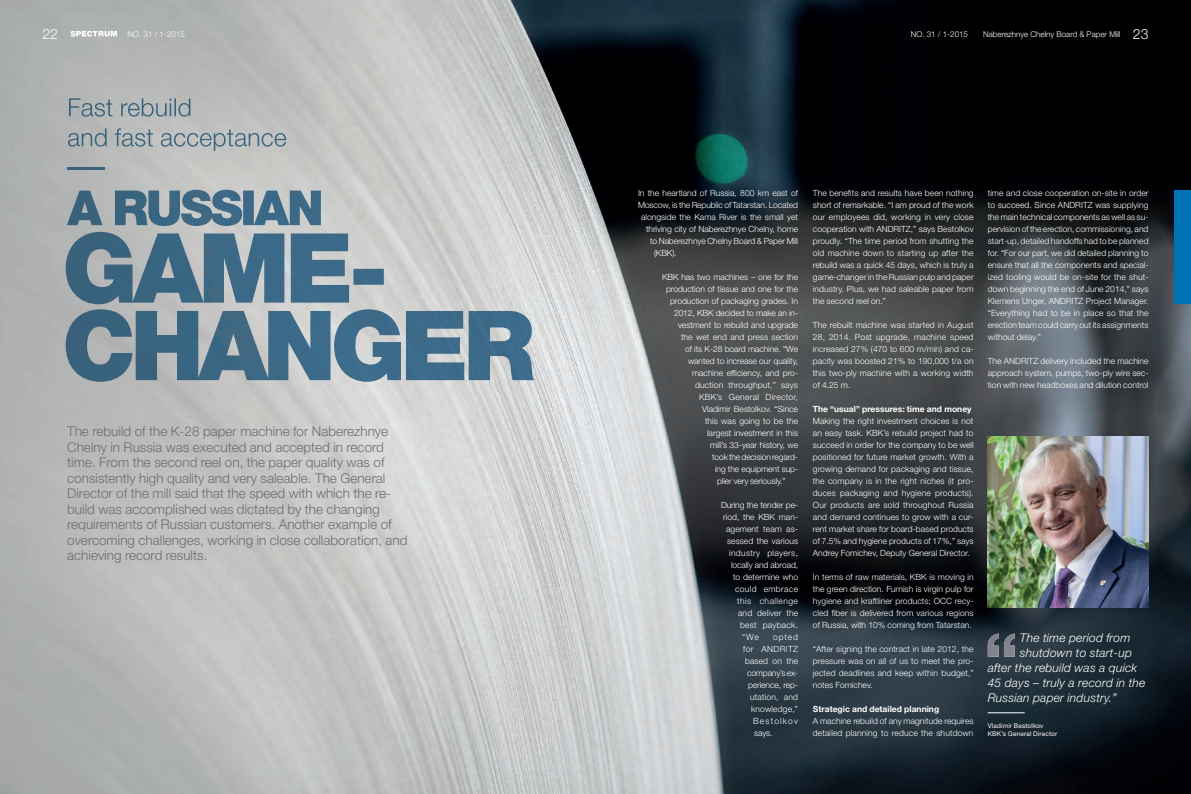
<style>
.page{position:relative;width:1191px;height:794px;background:#fff}
.page>*{position:absolute;margin:0;border:0;box-sizing:border-box;transform-origin:0 0}
.t1{font:300 14px "Helvetica Neue LT Std";color:#fff}
.t2{font:300 13.4px/15.5px "Helvetica Neue LT Std";letter-spacing:.005em;color:#6c6d70}
.t3{font:italic 300 12px "Helvetica Neue LT Std";letter-spacing:.02em;color:#fff}
.t4{font:300 8.5px/12px "Helvetica Neue LT Std";color:#fff;text-align:justify}
.t5{font:700 8.5px "Helvetica Neue LT Std";letter-spacing:.005em;color:#fff}
.t6{font:300 8.5px "Helvetica Neue LT Std";letter-spacing:.02em;color:#fff}
.t7{font:300 8.5px "Helvetica Neue LT Std";letter-spacing:.04em;color:#fff}
.t8{font:300 8.5px "Helvetica Neue LT Std";letter-spacing:.035em;color:#fff}
.t9{font:300 8.5px "Helvetica Neue LT Std";letter-spacing:.055em;color:#fff}
.t10{font:300 8.5px "Helvetica Neue LT Std";letter-spacing:.03em;color:#fff}
.t11{font:300 8.5px "Helvetica Neue LT Std";letter-spacing:.045em;color:#fff}
.t12{font:300 8.5px "Helvetica Neue LT Std";letter-spacing:.135em;color:#fff}
.t13{font:300 8px "Helvetica Neue LT Std";color:#fff}
.t14{font:6.5px/8px "Helvetica Neue LT Std";letter-spacing:.02em;color:#fff}
</style>
<div class="page">
<img style="left:0;top:0;width:1191px;height:794px">
<div style="left:1174px;top:190px;width:17px;height:114px;background:#0072b4"></div>
<img style="left:987px;top:436px;width:161px;height:172px">
<img style="left:987px;top:633px;width:27px;height:23px">
<svg style="left:71px;top:31px;width:46px;height:6px"></svg>
<img style="left:67px;top:167px;width:37px;height:2px">
<hr style="left:987px;top:712px;width:37px;height:1px;background:#fff">
<img style="left:69px;top:98px;width:121px;height:19px">
<img style="left:68px;top:128px;width:218px;height:23px">
<img style="left:62px;top:190px;width:262px;height:36px">
<img style="left:66px;top:232px;width:318px;height:72px">
<img style="left:66px;top:309px;width:468px;height:73px">
<h1 class="t1" style="left:43px;top:25px;width:17px">22</h1>
<p class="t13" style="left:128px;top:29px;width:59px">NO. 31 / 1-2015</p>
<p class="t13" style="left:910px;top:29px;width:59px">NO. 31 / 1-2015</p>
<h1 class="t1" style="left:1132px;top:25px;width:17px">23</h1>
<p class="t13" style="left:983px;top:29px;width:139px">Naberezhnye Chelny Board &amp; Paper Mill</p>
<p class="t2" style="left:67px;top:423px;width:342px">The rebuild of the K-28 paper machine for Naberezhnye Chelny in Russia was executed and accepted in record time. From the second reel on, the paper quality was of consistently high quality and very saleable. The General Director of the mill said that the speed with which the re&shy;build was accomplished was dictated by the changing requirements of Russian customers. Another example of overcoming challenges, working in close collaboration, and achieving record results.</p>
<p class="t4" style="left:638px;top:187px;width:161px">In the heartland of Russia, 800 km east of</p>
<p class="t4" style="left:638px;top:199px;width:162px">Moscow, is the Republic of Tatarstan. Located</p>
<p class="t4" style="left:641px;top:211px;width:158px">alongside the Kama River is the small yet</p>
<p class="t4" style="left:646px;top:223px;width:154px">thriving city of Naberezhnye Chelny, home</p>
<p class="t4" style="left:650px;top:235px;width:150px">to Naberezhnye Chelny Board &amp; Paper Mill</p>
<p class="t4" style="left:654px;top:247px;width:24px">(KBK).</p>
<p class="t4" style="left:662px;top:271px;width:138px">KBK has two machines – one for the</p>
<p class="t4" style="left:666px;top:283px;width:133px">production of tissue and one for the</p>
<p class="t4" style="left:670px;top:295px;width:129px">production of packaging grades. In</p>
<p class="t4" style="left:674px;top:307px;width:126px">2012, KBK decided to make an in-</p>
<p class="t4" style="left:678px;top:319px;width:121px">vestment to rebuild and upgrade</p>
<p class="t4" style="left:681px;top:331px;width:119px">the wet end and press section</p>
<p class="t4" style="left:685px;top:343px;width:115px">of its K-28 board machine. “We</p>
<p class="t4" style="left:688px;top:355px;width:112px">wanted to increase our quality,</p>
<p class="t4" style="left:692px;top:367px;width:108px">machine efficiency, and pro-</p>
<p class="t6" style="left:695px;top:380px;width:104px">duction throughput,” says</p>
<p class="t8" style="left:699px;top:392px;width:100px">KBK’s General Director,</p>
<p class="t4" style="left:702px;top:403px;width:97px">Vladimir Bestolkov. “Since</p>
<p class="t4" style="left:705px;top:415px;width:94px">this was going to be the</p>
<p class="t4" style="left:707px;top:427px;width:93px">largest investment in this</p>
<p class="t4" style="left:710px;top:439px;width:90px">mill’s 33-year history, we</p>
<p class="t4" style="left:712px;top:451px;width:87px">took the decision regard-</p>
<p class="t4" style="left:715px;top:463px;width:85px">ing the equipment sup-</p>
<p class="t4" style="left:717px;top:475px;width:70px">plier very seriously.”</p>
<p class="t4" style="left:721px;top:499px;width:79px">During the tender pe-</p>
<p class="t4" style="left:723px;top:511px;width:77px">riod, the KBK man-</p>
<p class="t4" style="left:726px;top:523px;width:74px">agement team as-</p>
<p class="t4" style="left:727px;top:535px;width:73px">sessed the various</p>
<p class="t7" style="left:729px;top:548px;width:70px">industry players,</p>
<p class="t4" style="left:731px;top:559px;width:69px">locally and abroad,</p>
<p class="t4" style="left:733px;top:571px;width:67px">to determine who</p>
<p class="t7" style="left:735px;top:584px;width:65px">could embrace</p>
<p class="t9" style="left:737px;top:596px;width:62px">this challenge</p>
<p class="t4" style="left:738px;top:607px;width:62px">and deliver the</p>
<p class="t10" style="left:740px;top:620px;width:60px">best payback.</p>
<p class="t4" style="left:742px;top:631px;width:18px">“We</p>
<p class="t4" style="left:773px;top:631px;width:27px">opted</p>
<p class="t11" style="left:743px;top:644px;width:56px">for ANDRITZ</p>
<p class="t4" style="left:745px;top:655px;width:54px">based on the</p>
<p class="t4" style="left:747px;top:667px;width:53px">company’s ex-</p>
<p class="t4" style="left:748px;top:679px;width:52px">perience, rep-</p>
<p class="t6" style="left:750px;top:692px;width:49px">utation, and</p>
<p class="t6" style="left:751px;top:704px;width:48px">knowledge,”</p>
<p class="t12" style="left:753px;top:716px;width:47px">Bestolkov</p>
<p class="t4" style="left:754px;top:727px;width:20px">says.</p>
<p class="t4" style="left:813px;top:187px;width:162px">The benefits and results have been nothing short of remarkable. “I am proud of the work our employees did, working in very close cooperation with ANDRITZ,” says Bestolkov proudly. “The time period from shutting the old machine down to starting up after the rebuild was a quick 45 days, which is truly a game-changer in the Russian pulp and paper industry. Plus, we had saleable paper from the second reel on.”</p>
<p class="t4" style="left:813px;top:319px;width:162px">The rebuilt machine was started in August 28, 2014. Post upgrade, machine speed increased 27% (470 to 600 m/min) and ca&shy;pacity was boosted 21% to 190,000 t/a on this two-ply machine with a working width of 4.25 m.</p>
<p class="t5" style="left:813px;top:404px;width:160px">The “usual” pressures: time and money</p>
<p class="t4" style="left:813px;top:415px;width:162px">Making the right investment choices is not an easy task. KBK’s rebuild project had to succeed in order for the company to be well positioned for future market growth. With a growing demand for packaging and tissue, the company is in the right niches (it pro&shy;duces packaging and hygiene products).<br>Our products are sold throughout Russia and demand continues to grow with a cur&shy;rent market share for board-based products of 7.5% and hygiene products of 17%,” says Andrey Fomichev, Deputy General Director.</p>
<p class="t4" style="left:813px;top:571px;width:162px">In terms of raw materials, KBK is moving in the green direction. Furnish is virgin pulp for hygiene and kraftliner products; OCC recy&shy;cled fiber is delivered from various regions of Russia, with 10% coming from Tatarstan.</p>
<p class="t4" style="left:813px;top:643px;width:162px">“After signing the contract in late 2012, the pressure was on all of us to meet the pro&shy;jected deadlines and keep within budget,” notes Fomichev.</p>
<p class="t5" style="left:813px;top:704px;width:128px">Strategic and detailed planning</p>
<p class="t4" style="left:813px;top:715px;width:162px">A machine rebuild of any magnitude requires detailed planning to reduce the shutdown</p>
<p class="t4" style="left:987px;top:187px;width:162px">time and close cooperation on-site in order to succeed. Since ANDRITZ was supplying the main technical components as well as su&shy;pervision of the erection, commissioning, and start-up, detailed handoffs had to be planned for. “For our part, we did detailed planning to ensure that all the components and special&shy;ized tooling would be on-site for the shut&shy;down beginning the end of June 2014,” says Klemens Unger, ANDRITZ Project Manager. “Everything had to be in place so that the erection team could carry out its assignments without delay.”</p>
<p class="t4" style="left:987px;top:355px;width:162px">The ANDRITZ delivery included the machine approach system, pumps, two-ply wire sec&shy;tion with new headboxes and dilution control</p>
<h3 class="t3" style="left:1019px;top:630px;width:112px">The time period from</h3>
<h3 class="t3" style="left:1019px;top:645px;width:114px">shutdown to start-up</h3>
<h3 class="t3" style="left:987px;top:660px;width:151px">after the rebuild was a quick</h3>
<h3 class="t3" style="left:987px;top:675px;width:159px">45 days – truly a record in the</h3>
<h3 class="t3" style="left:987px;top:690px;width:131px">Russian paper industry.”</h3>
<p class="t14" style="left:987px;top:721px;width:71px">Vladimir Bestolkov<br>KBK’s General Director</p>
</div>
